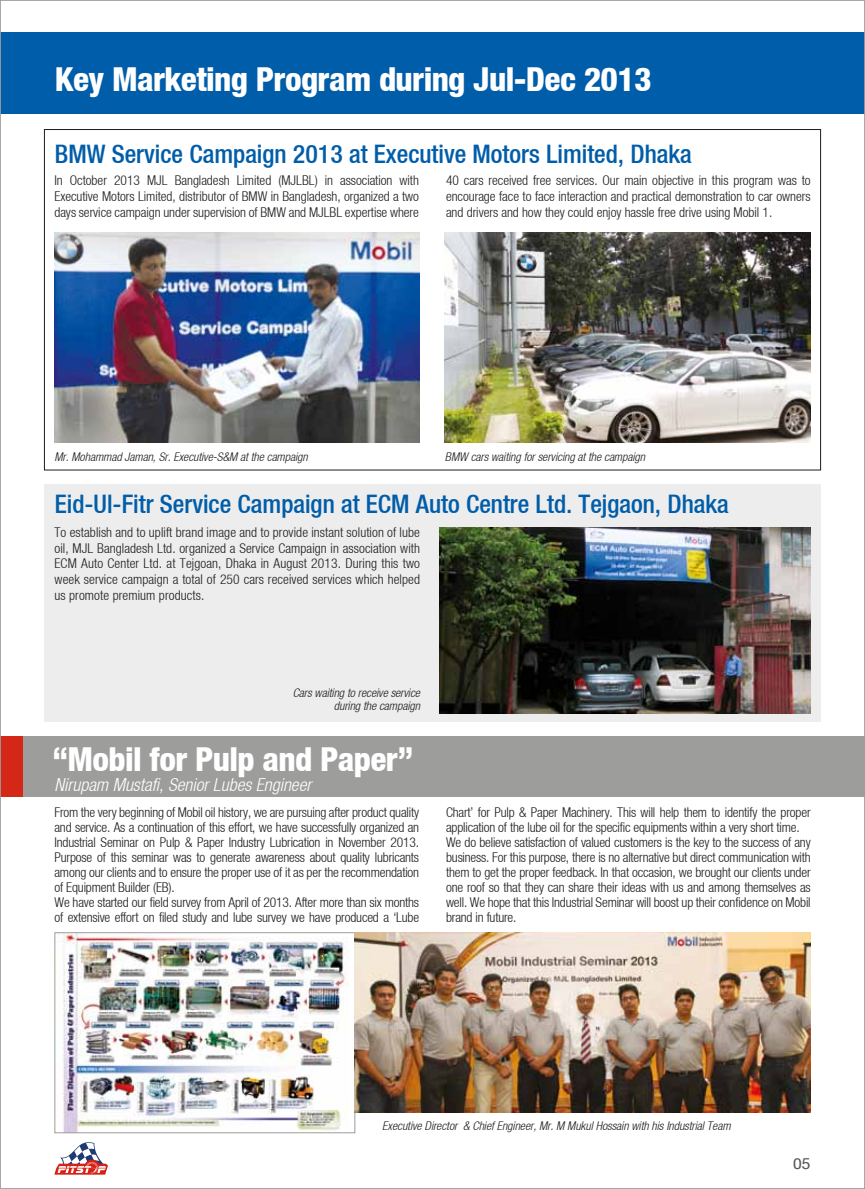
<style>
.page{position:relative;width:865px;height:1189px;background:#fff}
.page>*{position:absolute;margin:0;border:0;box-sizing:border-box;transform-origin:0 0}
.t1{font:33px "Heavenetica Cond 8 Hvy SH";color:#fff}
.t2{font:25.5px "Heavenetica Cond 6 Med SH";color:#005da9}
.t3{font:18px "Heavenetica Cond 4 Lt Obl SH";letter-spacing:.005em;color:#fff}
.t4{font:15px "Heavenetica 5 PS Bld SH";color:#575756}
.t5{font:13.5px/15px "Heavenetica Cond 4 Lt SH";letter-spacing:-.01em;color:#1d1d1b;text-align:justify}
.t6{font:12px/13.2px "Heavenetica Cond 4 Lt Obl SH";color:#1d1d1b;text-align:right}
</style>
<div class="page">
<img style="left:2px;top:32px;width:861px;height:1143px">
<h1 class="t1" style="left:55px;top:58px;width:598px">Key Marketing Program during Jul-Dec 2013</h1>
<h2 class="t2" style="left:55px;top:137px;width:638px">BMW Service Campaign 2013 at Executive Motors Limited, Dhaka</h2>
<p class="t5" style="left:54px;top:172px;width:366px;line-height:15.8px">In October 2013 MJL Bangladesh Limited (MJLBL) in association with Executive Motors Limited, distributor of BMW in Bangladesh, organized a two days service campaign under supervision of BMW and MJLBL expertise where</p>
<p class="t5" style="left:446px;top:172px;width:366px;line-height:15.8px">40 cars received free services. Our main objective in this program was to encourage face to face interaction and practical demonstration to car owners and drivers and how they could enjoy hassle free drive using Mobil 1.</p>
<p class="t6" style="left:54px;top:450px;width:255px">Mr. Mohammad Jaman, Sr. Executive-S&amp;M at the campaign</p>
<p class="t6" style="left:445px;top:450px;width:202px">BMW cars waiting for servicing at the campaign</p>
<h2 class="t2" style="left:55px;top:487px;width:675px">Eid-Ul-Fitr Service Campaign at ECM Auto Centre Ltd. Tejgaon, Dhaka</h2>
<p class="t5" style="left:55px;top:524px;width:367px;line-height:15.8px">To establish and to uplift brand image and to provide instant solution of lube oil, MJL Bangladesh Ltd. organized a Service Campaign in association with ECM Auto Center Ltd. at Tejgoan, Dhaka in August 2013. During this two week service campaign a total of 250 cars received services which helped us promote premium products.</p>
<p class="t6" style="left:293px;top:686px;width:129px">Cars waiting to receive service during the campaign</p>
<h1 class="t1" style="left:52px;top:738px;width:362px">“Mobil for Pulp and Paper”</h1>
<h3 class="t3" style="left:54px;top:773px;width:258px">Nirupam Mustafi, Senior Lubes Engineer</h3>
<p class="t5" style="left:54px;top:804px;width:366px;text-align:left">From the very beginning of Mobil oil history, we are pursuing after product quality and service. As a continuation of this effort, we have successfully organized an Industrial Seminar on Pulp &amp; Paper Industry Lubrication in November 2013.<br>Purpose of this seminar was to generate awareness about quality lubricants among our clients and to ensure the proper use of it as per the recommendation of Equipment Builder (EB).<br>We have started our field survey from April of 2013. After more than six months of extensive effort on filed study and lube survey we have produced a ‘Lube</p>
<p class="t5" style="left:446px;top:804px;width:366px;text-align:left">Chart’ for Pulp &amp; Paper Machinery. This will help them to identify the proper application of the lube oil for the specific equipments within a very short time.<br>We do believe satisfaction of valued customers is the key to the success of any business. For this purpose, there is no alternative but direct communication with them to get the proper feedback. In that occasion, we brought our clients under one roof so that they can share their ideas with us and among themselves as well. We hope that this Industrial Seminar will boost up their confidence on Mobil brand in future.</p>
<p class="t6" style="left:382px;top:1118px;width:350px">Executive Director &amp; Chief Engineer, Mr. M Mukul Hossain with his Industrial Team</p>
<p class="t4" style="left:793px;top:1154px;width:19px">05</p>
</div>
